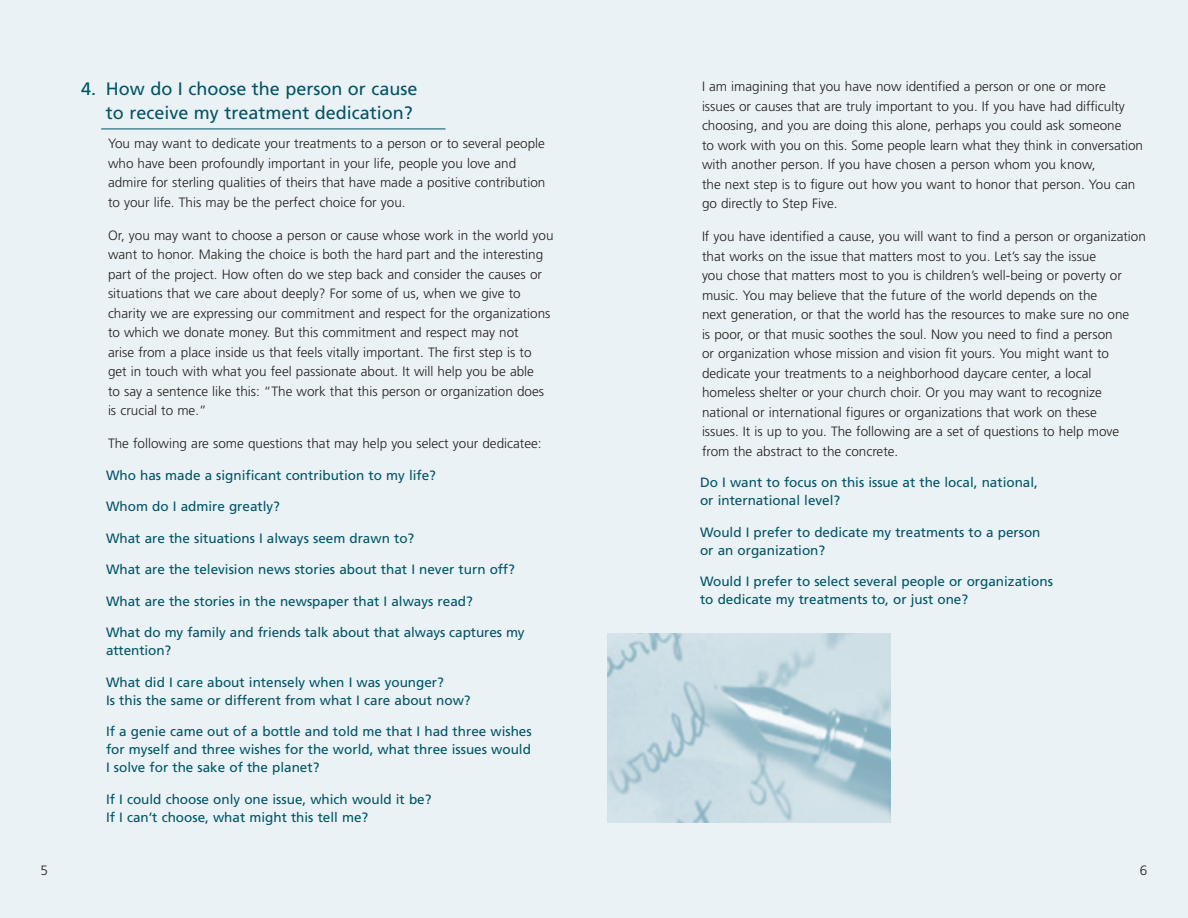
<style>
.page{position:relative;width:1188px;height:918px;background:#fff}
.page>*{position:absolute;margin:0;border:0;box-sizing:border-box;transform-origin:0 0}
.t1{font:18px/24px "Frutiger LT";color:#005467;text-align:right}
.t2{font:300 13.5px/19.5px "Frutiger LT";color:#231f20}
.t3{font:13.5px/18px "Frutiger LT";color:#005467}
</style>
<div class="page">
<div style="left:580px;top:0;width:608px;height:918px;background:#ebf2f5"></div>
<img style="left:608px;top:633px;width:283px;height:189px">
<div style="left:0;top:0;width:608px;height:918px;background:#ebf2f5"></div>
<hr style="left:101px;top:129px;width:344px;height:1px;background:#005467">
<h1 class="t1" style="left:81px;top:78px;width:338px">4. How do I choose the person or cause to receive my treatment dedication?</h1>
<p class="t2" style="left:108px;top:135px;width:439px">You may want to dedicate your treatments to a person or to several people who have been profoundly important in your life, people you love and admire for sterling qualities of theirs that have made a positive contribution to your life. This may be the perfect choice for you.</p>
<p class="t2" style="left:108px;top:226px;width:447px">Or, you may want to choose a person or cause whose work in the world you want to honor. Making the choice is both the hard part and the interesting part of the project. How often do we step back and consider the causes or situations that we care about deeply? For some of us, when we give to charity we are expressing our commitment and respect for the organizations to which we donate money. But this commitment and respect may not<br>arise from a place inside us that feels vitally important. The first step is to get in touch with what you feel passionate about. It will help you be able<br>to say a sentence like this: “The work that this person or organization does is crucial to me.”</p>
<p class="t2" style="left:108px;top:435px;width:435px">The following are some questions that may help you select your dedicatee:</p>
<p class="t3" style="left:106px;top:467px;width:331px">Who has made a significant contribution to my life?</p>
<p class="t3" style="left:106px;top:498px;width:176px">Whom do I admire greatly?</p>
<p class="t3" style="left:106px;top:530px;width:310px">What are the situations I always seem drawn to?</p>
<p class="t3" style="left:106px;top:561px;width:410px">What are the television news stories about that I never turn off?</p>
<p class="t3" style="left:106px;top:593px;width:368px">What are the stories in the newspaper that I always read?</p>
<p class="t3" style="left:106px;top:624px;width:420px">What do my family and friends talk about that always captures my attention?</p>
<p class="t3" style="left:106px;top:674px;width:366px">What did I care about intensely when I was younger?<br>Is this the same or different from what I care about now?</p>
<p class="t3" style="left:106px;top:723px;width:427px;text-align:justify">If a genie came out of a bottle and told me that I had three wishes for myself and three wishes for the world, what three issues would I solve for the sake of the planet?</p>
<p class="t3" style="left:106px;top:791px;width:327px">If I could choose only one issue, which would it be?<br>If I can’t choose, what might this tell me?</p>
<p class="t2" style="left:702px;top:78px;width:443px">I am imagining that you have now identified a person or one or more<br>issues or causes that are truly important to you. If you have had difficulty choosing, and you are doing this alone, perhaps you could ask someone<br>to work with you on this. Some people learn what they think in conversation with another person. If you have chosen a person whom you know,<br>the next step is to figure out how you want to honor that person. You can go directly to Step Five.</p>
<p class="t2" style="left:702px;top:228px;width:445px">If you have identified a cause, you will want to find a person or organization that works on the issue that matters most to you. Let’s say the issue<br>you chose that matters most to you is children’s well-being or poverty or music. You may believe that the future of the world depends on the<br>next generation, or that the world has the resources to make sure no one<br>is poor, or that music soothes the soul. Now you need to find a person<br>or organization whose mission and vision fit yours. You might want to dedicate your treatments to a neighborhood daycare center, a local homeless shelter or your church choir. Or you may want to recognize national or international figures or organizations that work on these<br>issues. It is up to you. The following are a set of questions to help move from the abstract to the concrete.</p>
<p class="t3" style="left:700px;top:474px;width:339px">Do I want to focus on this issue at the local, national, or international level?</p>
<p class="t3" style="left:700px;top:524px;width:342px">Would I prefer to dedicate my treatments to a person or an organization?</p>
<p class="t3" style="left:700px;top:573px;width:354px">Would I prefer to select several people or organizations to dedicate my treatments to, or just one?</p>
<p class="t2" style="left:40px;top:861px;width:9px">5</p>
<p class="t2" style="left:1140px;top:861px;width:9px">6</p>
</div>
